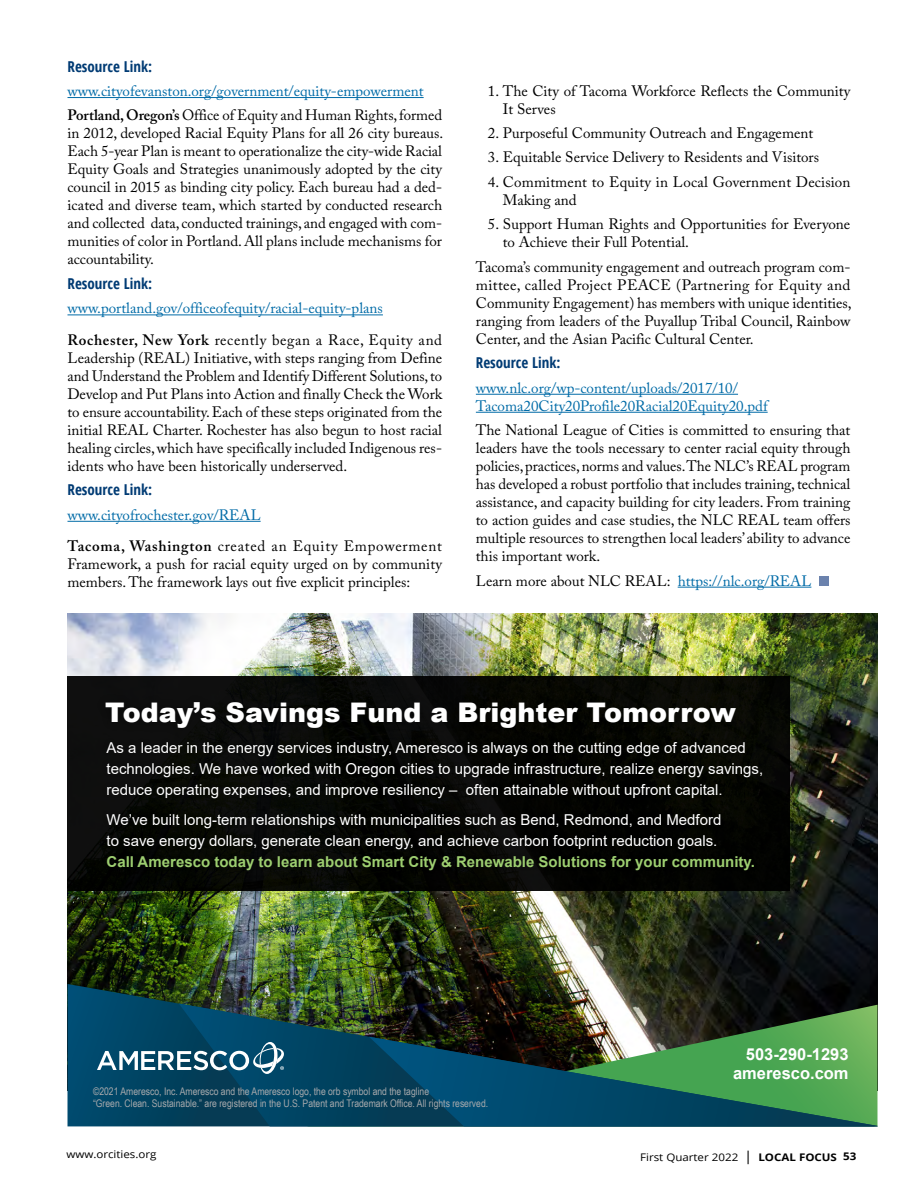
<style>
.page{position:relative;width:918px;height:1188px;background:#fff}
.page>*{position:absolute;margin:0;border:0;box-sizing:border-box;transform-origin:0 0}
.t1{font:900 27px "Arial";color:#fff}
.t2{font:700 16.5px/19.8px "Arial";color:#fff;text-align:right}
.Body_text{font:15px/18px "Adobe Caslon Pro";color:#000;text-align:justify}
.t3{font:15px/21px "Arial";color:#fff}
.Body_text-2{font:15px/18px "Adobe Caslon Pro";color:#006ba7}
.Body_text-3{font:700 condensed 15px "Open Sans";color:#003b74}
.t4{font:10.5px/12.6px "Arial Narrow";color:#a7a9ac}
.t5{font:10.5px "Open Sans";color:#000;scale:1.1 1}
.s1{font-weight:600}
.s2{color:#006ba7}
.s3{font-weight:700;color:#9dce70}
.s4{font-size:13.5px}
.s5{font-weight:700}
</style>
<div class="page">
<hr style="left:68px;top:97px;width:356px;height:1px;background:#006ba7">
<hr style="left:68px;top:315px;width:315px;height:1px;background:#006ba7">
<hr style="left:68px;top:521px;width:193px;height:1px;background:#006ba7">
<hr style="left:476px;top:394px;width:262px;height:1px;background:#006ba7">
<hr style="left:476px;top:412px;width:292px;height:1px;background:#006ba7">
<hr style="left:678px;top:587px;width:133px;height:1px;background:#006ba7">
<div style="left:819px;top:576px;width:10px;height:10px;background:#6b82ad"></div>
<img style="left:68px;top:613px;width:810px;height:390px">
<div style="left:68px;top:676px;width:721px;height:215px;background:linear-gradient(to right,#090b09,#030300)"></div>
<img style="left:100px;top:700px;width:649px;height:44px">
<img style="left:68px;top:984px;width:808px;height:142px">
<img style="left:179px;top:1003px;width:699px;height:123px">
<svg style="left:369px;top:1037px;width:509px;height:89px;background:#246758"></svg>
<svg style="left:97px;top:1042px;width:187px;height:32px"></svg>
<p class="Body_text-3" style="left:68px;top:56px;width:86px">Resource Link:</p>
<p class="Body_text-2" style="left:68px;top:82px;width:358px">www.cityofevanston.org/government/equity-empowerment</p>
<p class="Body_text" style="left:68px;top:106px;width:377px"><span class="s1">Portland, Oregon’s</span> Office of Equity and Human Rights, formed in 2012, developed Racial Equity Plans for all 26 city bureaus.<br>Each 5-year Plan is meant to operationalize the city-wide Racial Equity Goals and Strategies unanimously adopted by the city council in 2015 as binding city policy. Each bureau had a ded&shy;icated and diverse team, which started by conducted research and collected data, conducted trainings, and engaged with com&shy;munities of color in Portland. All plans include mechanisms for accountability.</p>
<p class="Body_text-3" style="left:68px;top:273px;width:86px">Resource Link:</p>
<p class="Body_text-2" style="left:68px;top:299px;width:317px">www.portland.gov/officeofequity/racial-equity-plans</p>
<p class="Body_text" style="left:68px;top:331px;width:376px"><span class="s1">Rochester, New York</span> recently began a Race, Equity and Leadership (REAL) Initiative, with steps ranging from Define and Understand the Problem and Identify Different Solutions, to Develop and Put Plans into Action and finally Check the Work to ensure accountability. Each of these steps originated from the initial REAL Charter. Rochester has also begun to host racial healing circles, which have specifically included Indigenous res&shy;idents who have been historically underserved.</p>
<p class="Body_text-3" style="left:68px;top:479px;width:86px">Resource Link:</p>
<p class="Body_text-2" style="left:68px;top:506px;width:195px">www.cityofrochester.gov/REAL</p>
<p class="Body_text" style="left:68px;top:537px;width:376px"><span class="s1">Tacoma, Washington</span> created an Equity Empowerment Framework, a push for racial equity urged on by community members. The framework lays out five explicit principles:</p>
<p class="Body_text" style="left:503px;top:81px;width:349px;text-indent:-15px">1. The City of Tacoma Workforce Reflects the Community<br>It Serves</p>
<p class="Body_text" style="left:488px;top:124px;width:327px">2. Purposeful Community Outreach and Engagement</p>
<p class="Body_text" style="left:488px;top:148px;width:333px">3. Equitable Service Delivery to Residents and Visitors</p>
<p class="Body_text" style="left:503px;top:173px;width:349px;text-indent:-15px">4. Commitment to Equity in Local Government Decision<br>Making and</p>
<p class="Body_text" style="left:503px;top:215px;width:349px;text-indent:-15px">5. Support Human Rights and Opportunities for Everyone to Achieve their Full Potential.</p>
<p class="Body_text" style="left:476px;top:258px;width:377px">Tacoma’s community engagement and outreach program com&shy;mittee, called Project PEACE (Partnering for Equity and Community Engagement) has members with unique identities, ranging from leaders of the Puyallup Tribal Council, Rainbow Center, and the Asian Pacific Cultural Center.</p>
<p class="Body_text-3" style="left:476px;top:352px;width:86px">Resource Link:</p>
<p class="Body_text-2" style="left:476px;top:379px;width:293px">www.nlc.org/wp-content/uploads/2017/10/<br>Tacoma20City20Profile20Racial20Equity20.pdf</p>
<p class="Body_text" style="left:476px;top:421px;width:376px">The National League of Cities is committed to ensuring that leaders have the tools necessary to center racial equity through policies, practices, norms and values. The NLC’s REAL program has developed a robust portfolio that includes training, technical assistance, and capacity building for city leaders. From training to action guides and case studies, the NLC REAL team offers multiple resources to strengthen local leaders’ ability to advance this important work.</p>
<p class="Body_text" style="left:476px;top:571px;width:337px">Learn more about NLC REAL: <span class="s2">https://nlc.org/REAL</span></p>
<p class="t1" style="left:105px;top:693px;width:632px">Today’s Savings Fund a Brighter Tomorrow</p>
<p class="t3" style="left:107px;top:737px;width:658px">As a leader in the energy services industry, Ameresco is always on the cutting edge of advanced technologies. We have worked with Oregon cities to upgrade infrastructure, realize energy savings, reduce operating expenses, and improve resiliency – often attainable without upfront capital.</p>
<p class="t3" style="left:107px;top:809px;width:650px">We’ve built long-term relationships with municipalities such as Bend, Redmond, and Medford<br>to save energy dollars, generate clean energy, and achieve carbon footprint reduction goals.<br><span class="s3">Call Ameresco today to learn about Smart City &amp; Renewable Solutions for your community.</span></p>
<p class="t4" style="left:93px;top:1084px;width:397px">©2021 Ameresco, Inc. Ameresco and the Ameresco logo, the orb symbol and the tagline<br>“Green. Clean. Sustainable.” are registered in the U.S. Patent and Trademark Office. All rights reserved.</p>
<p class="t2" style="left:733px;top:1044px;width:117px">503-290-1293 ameresco.com</p>
<p class="t5" style="left:66px;top:1147px;width:84px">www.orcities.org</p>
<p class="t5" style="left:640px;top:1150px;width:198px">First Quarter 2022 <span class="s4">|</span> <span class="s5">LOCAL FOCUS 53</span></p>
</div>
